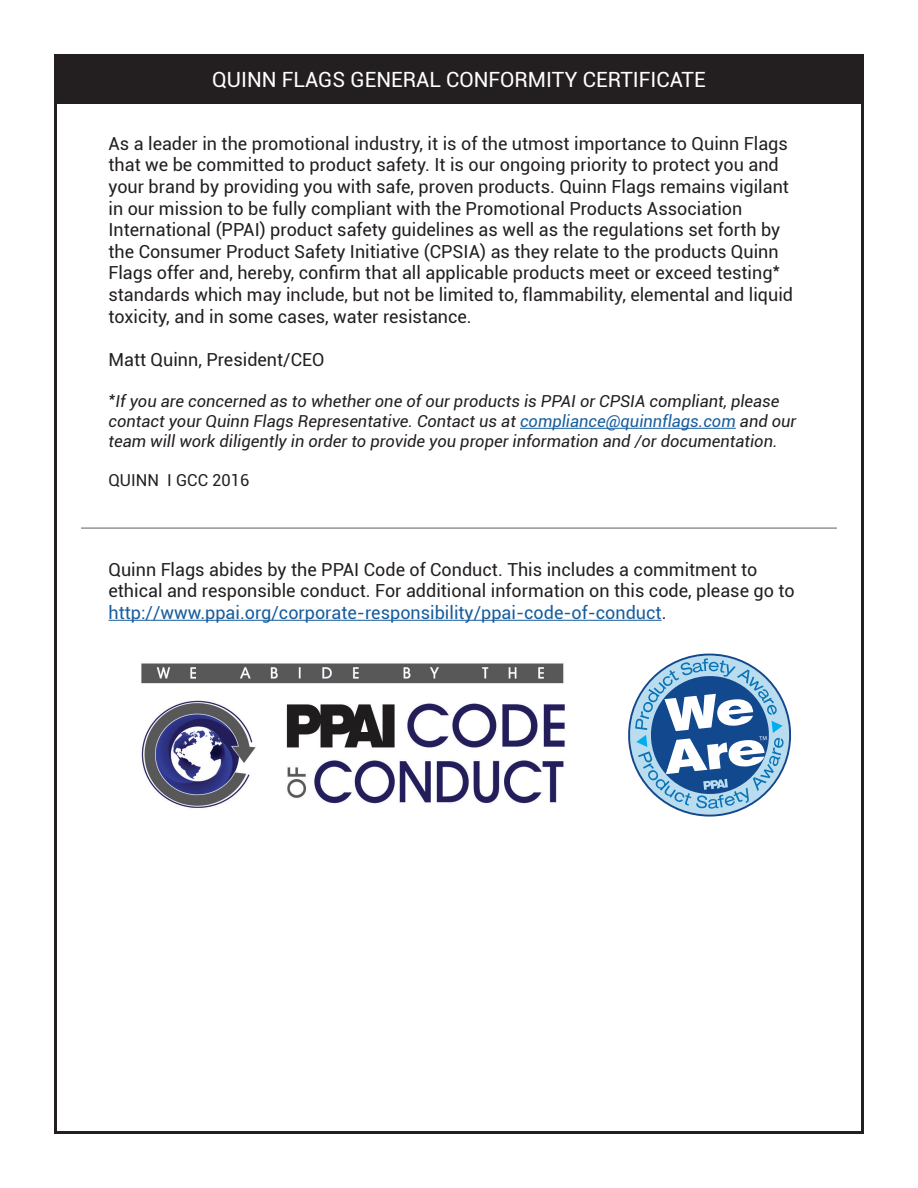
<style>
.page{position:relative;width:918px;height:1188px;background:#fff}
.page>*{position:absolute;margin:0;border:0;box-sizing:border-box;transform-origin:0 0}
.t1{font:21px "Roboto";color:#fff}
.t2{font:18px/21.6px "Roboto";color:#231f20}
.t3{font:italic 16.5px/19.8px "Roboto";color:#231f20}
.t4{font:16.5px "Roboto";color:#231f20}
.s1{color:#175d9e}
</style>
<div class="page">
<div style="left:54px;top:54px;width:810px;height:50px;background:#231f20"></div>
<hr style="left:520px;top:428px;width:216px;height:1px;background:#175d9e">
<hr style="left:108px;top:620px;width:554px;height:1px;background:#175d9e">
<img style="left:141px;top:663px;width:424px;height:145px">
<svg style="left:628px;top:654px;width:163px;height:163px"></svg>
<hr style="left:81px;top:527px;width:756px;height:2px;background:#939598">
<p class="t1" style="left:212px;top:65px;width:495px">QUINN FLAGS GENERAL CONFORMITY CERTIFICATE</p>
<p class="t2" style="left:108px;top:132px;width:686px">As a leader in the promotional industry, it is of the utmost importance to Quinn Flags that we be committed to product safety. It is our ongoing priority to protect you and your brand by providing you with safe, proven products. Quinn Flags remains vigilant in our mission to be fully compliant with the Promotional Products Association International (PPAI) product safety guidelines as well as the regulations set forth by the Consumer Product Safety Initiative (CPSIA) as they relate to the products Quinn Flags offer and, hereby, confirm that all applicable products meet or exceed testing* standards which may include, but not be limited to, flammability, elemental and liquid toxicity, and in some cases, water resistance.</p>
<p class="t2" style="left:108px;top:348px;width:217px">Matt Quinn, President/CEO</p>
<p class="t3" style="left:108px;top:391px;width:689px">*If you are concerned as to whether one of our products is PPAI or CPSIA compliant, please contact your Quinn Flags Representative. Contact us at <span class="s1">compliance@quinnflags.com</span> and our team will work diligently in order to provide you proper information and /or documentation.</p>
<p class="t4" style="left:108px;top:469px;width:142px">QUINN I GCC 2016</p>
<p class="t2" style="left:108px;top:558px;width:688px">Quinn Flags abides by the PPAI Code of Conduct. This includes a commitment to ethical and responsible conduct. For additional information on this code, please go to <span class="s1">http://www.ppai.org/corporate-responsibility/ppai-code-of-conduct</span>.</p>
</div>
